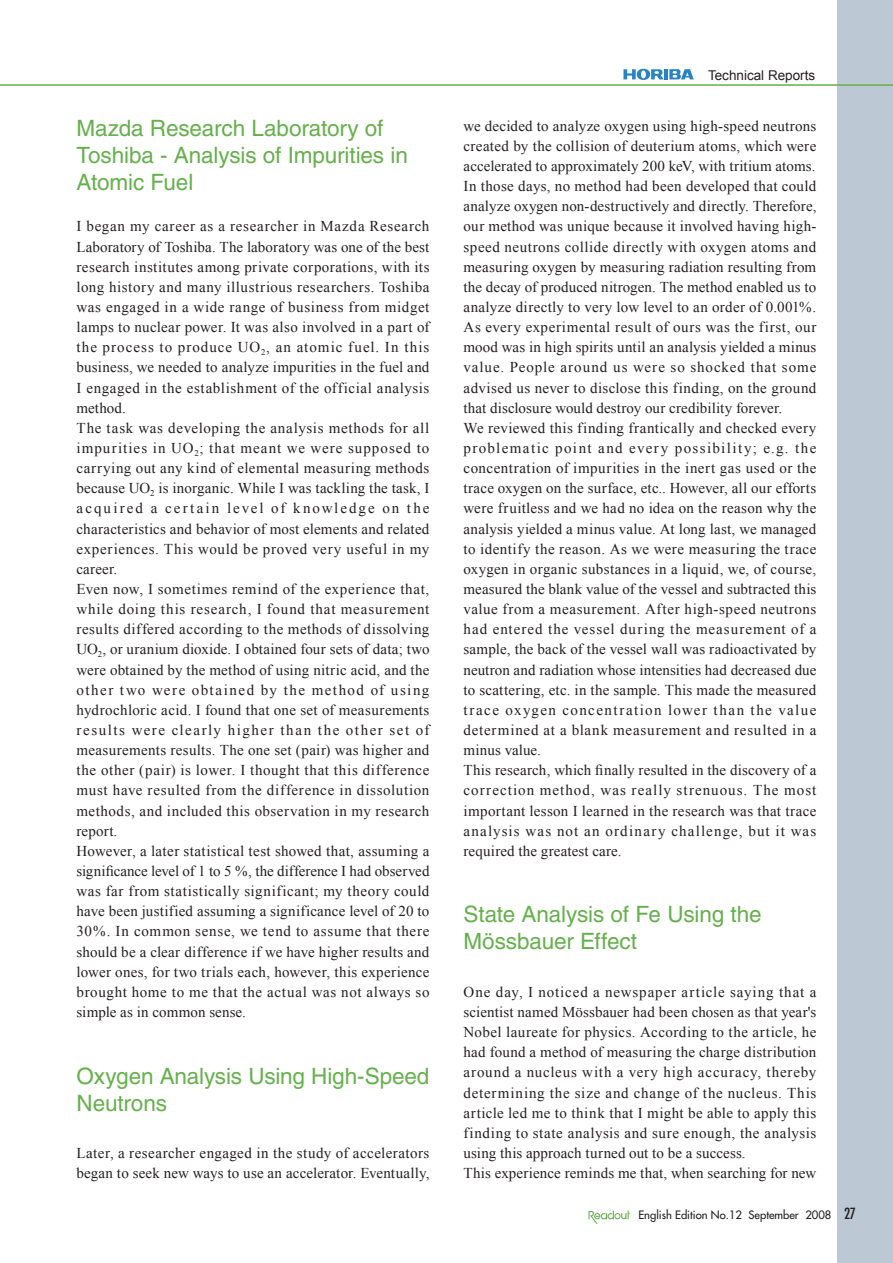
<style>
.page{position:relative;width:893px;height:1263px;background:#fff}
.page>*{position:absolute;margin:0;border:0;box-sizing:border-box;transform-origin:0 0}
.t1{font:22.5px/27px "Helvetica";letter-spacing:-.005em;color:#65b04c}
.t2{font:15px/20.1px "Times New Roman";letter-spacing:.03em;color:#231f20}
.t3{font:13.5px "Arial";color:#231f20}
.t4{font:11.25px "Futura";color:#231f20}
.s1{font-stretch:condensed;font-size:15px}
</style>
<div class="page">
<svg style="left:623px;top:69px;width:71px;height:11px"></svg>
<div style="left:838px;top:0;width:55px;height:1263px;background:#bcc8d4"></div>
<svg style="left:588px;top:1210px;width:42px;height:14px"></svg>
<hr style="left:0;top:470px;width:1px;height:154px;background:#cde0c2">
<hr style="left:0;top:85px;width:893px;height:1px;background:#65b04c">
<h1 class="t1" style="left:77px;top:115px;width:333px">Mazda Research Laboratory of<br>Toshiba - Analysis of Impurities in<br>Atomic Fuel</h1>
<p class="t2" style="left:77px;top:216px;width:354px">I began my career as a researcher in Mazda Research Laboratory of Toshiba. The laboratory was one of the best research institutes among private corporations, with its long history and many illustrious researchers. Toshiba was engaged in a wide range of business from midget lamps to nuclear power. It was also involved in a part of the process to produce UO<sub>2</sub>, an atomic fuel. In this business, we needed to analyze impurities in the fuel and I engaged in the establishment of the official analysis method.<br>The task was developing the analysis methods for all impurities in UO<sub>2</sub>; that meant we were supposed to carrying out any kind of elemental measuring methods because UO<sub>2</sub> is inorganic. While I was tackling the task, I acquired a certain level of knowledge on the characteristics and behavior of most elements and related experiences. This would be proved very useful in my career.<br>Even now, I sometimes remind of the experience that, while doing this research, I found that measurement results differed according to the methods of dissolving UO<sub>2</sub>, or uranium dioxide. I obtained four sets of data; two were obtained by the method of using nitric acid, and the other two were obtained by the method of using hydrochloric acid. I found that one set of measurements results were clearly higher than the other set of measurements results. The one set (pair) was higher and the other (pair) is lower. I thought that this difference must have resulted from the difference in dissolution methods, and included this observation in my research report.<br>However, a later statistical test showed that, assuming a significance level of 1 to 5 %, the difference I had observed was far from statistically significant; my theory could have been justified assuming a significance level of 20 to 30%. In common sense, we tend to assume that there should be a clear difference if we have higher results and lower ones, for two trials each, however, this experience brought home to me that the actual was not always so simple as in common sense.</p>
<h1 class="t1" style="left:77px;top:1062px;width:354px">Oxygen Analysis Using High-Speed<br>Neutrons</h1>
<p class="t2" style="left:77px;top:1143px;width:354px">Later, a researcher engaged in the study of accelerators began to seek new ways to use an accelerator. Eventually,</p>
<p class="t3" style="left:708px;top:66px;width:109px">Technical Reports</p>
<p class="t2" style="left:463px;top:115px;width:354px">we decided to analyze oxygen using high-speed neutrons created by the collision of deuterium atoms, which were accelerated to approximately 200 keV, with tritium atoms.<br>In those days, no method had been developed that could analyze oxygen non-destructively and directly. Therefore, our method was unique because it involved having high&shy;speed neutrons collide directly with oxygen atoms and measuring oxygen by measuring radiation resulting from the decay of produced nitrogen. The method enabled us to analyze directly to very low level to an order of 0.001%.<br>As every experimental result of ours was the first, our mood was in high spirits until an analysis yielded a minus value. People around us were so shocked that some advised us never to disclose this finding, on the ground that disclosure would destroy our credibility forever.<br>We reviewed this finding frantically and checked every problematic point and every possibility; e.g. the concentration of impurities in the inert gas used or the trace oxygen on the surface, etc.. However, all our efforts were fruitless and we had no idea on the reason why the analysis yielded a minus value. At long last, we managed to identify the reason. As we were measuring the trace oxygen in organic substances in a liquid, we, of course, measured the blank value of the vessel and subtracted this value from a measurement. After high-speed neutrons had entered the vessel during the measurement of a sample, the back of the vessel wall was radioactivated by neutron and radiation whose intensities had decreased due to scattering, etc. in the sample. This made the measured trace oxygen concentration lower than the value determined at a blank measurement and resulted in a minus value.<br>This research, which finally resulted in the discovery of a correction method, was really strenuous. The most important lesson I learned in the research was that trace analysis was not an ordinary challenge, but it was required the greatest care.</p>
<h1 class="t1" style="left:463px;top:901px;width:300px">State Analysis of Fe Using the<br>Mössbauer Effect</h1>
<p class="t2" style="left:463px;top:982px;width:354px">One day, I noticed a newspaper article saying that a scientist named Mössbauer had been chosen as that year's Nobel laureate for physics. According to the article, he had found a method of measuring the charge distribution around a nucleus with a very high accuracy, thereby determining the size and change of the nucleus. This article led me to think that I might be able to apply this finding to state analysis and sure enough, the analysis using this approach turned out to be a success.<br>This experience reminds me that, when searching for new</p>
<p class="t4" style="left:638px;top:1208px;width:219px">English Edition No.12 September 2008 <span class="s1">27</span></p>
</div>
